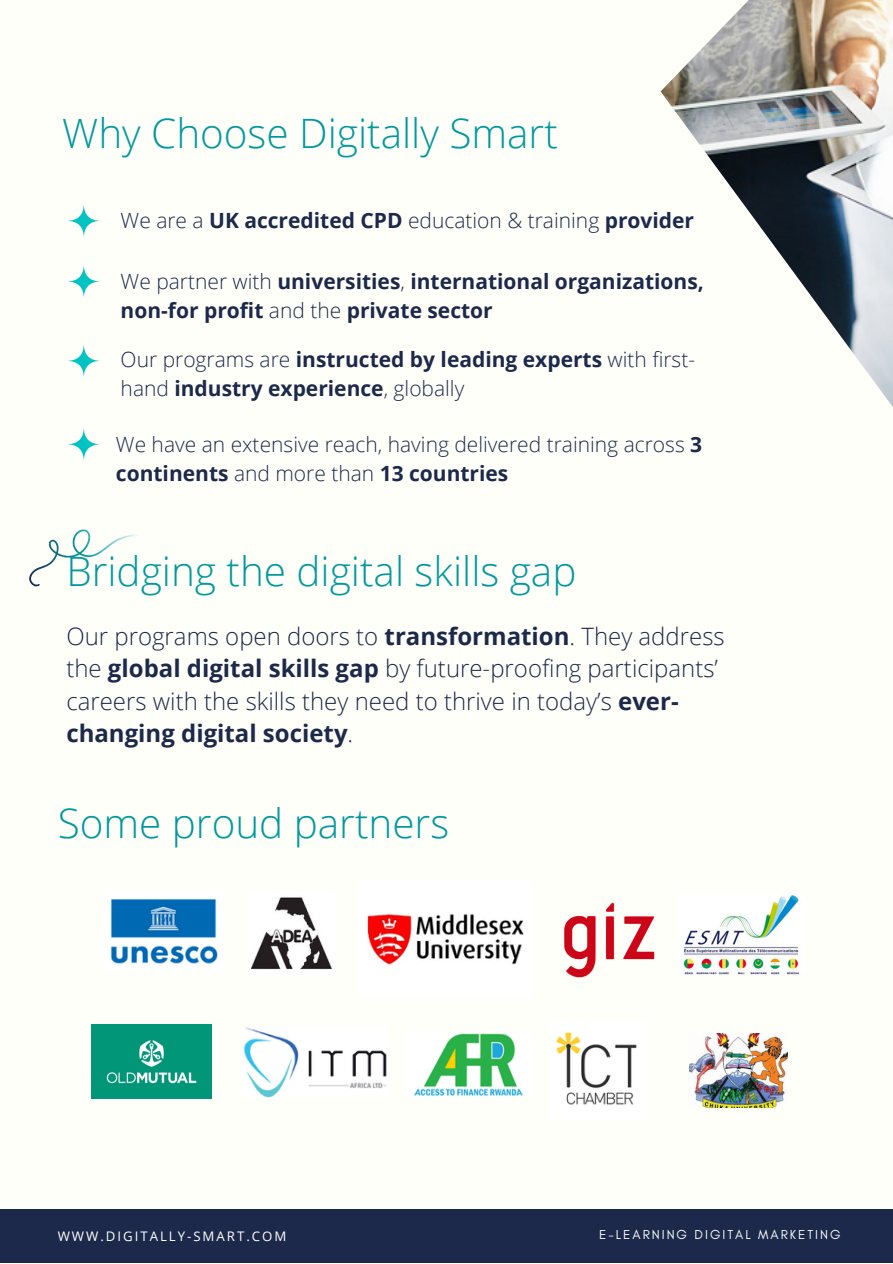
<style>
.page{position:relative;width:893px;height:1264px;background:#fff}
.page>*{position:absolute;margin:0;border:0;box-sizing:border-box;transform-origin:0 0}
.t1{font:300 40.5px "Open Sans";color:#03989e}
.t2{font:300 24px/32.5px "Open Sans";color:#1d294a}
.t3{font:700 21px/29.2px "Open Sans";color:#1d294a}
.t4{font:300 21px/29.2px "Open Sans";color:#1d294a}
.t5{font:13.2px "Glacial Indifference";letter-spacing:.15em;color:#fff}
.t6{font:13.2px "Open Sans";letter-spacing:.15em;color:#fff}
.s1{font-weight:700}
.s2{font-weight:300}
</style>
<div class="page">
<div style="left:0;top:0;width:892px;height:1262px;background:#fffff9"></div>
<svg style="left:29px;top:529px;width:109px;height:58px"></svg>
<img style="left:660px;top:0;width:232px;height:406px">
<div style="left:0;top:1209px;width:892px;height:53px;background:#1d294a"></div>
<img style="left:367px;top:914px;width:157px;height:51px">
<img style="left:251px;top:897px;width:81px;height:73px">
<img style="left:564px;top:902px;width:91px;height:75px">
<img style="left:689px;top:1033px;width:98px;height:74px">
<img style="left:414px;top:1033px;width:109px;height:63px">
<img style="left:110px;top:898px;width:108px;height:66px">
<img style="left:243px;top:1027px;width:144px;height:69px">
<img style="left:91px;top:1024px;width:121px;height:73px">
<img style="left:683px;top:895px;width:117px;height:80px">
<img style="left:556px;top:1032px;width:81px;height:73px">
<svg style="left:66px;top:203px;width:35px;height:35px"></svg>
<svg style="left:66px;top:264px;width:35px;height:35px"></svg>
<svg style="left:66px;top:343px;width:35px;height:35px"></svg>
<svg style="left:66px;top:427px;width:35px;height:35px"></svg>
<h1 class="t1" style="left:62px;top:104px;width:497px">Why Choose Digitally Smart</h1>
<p class="t4" style="left:121px;top:205px;width:575px">We are a <span class="s1">UK accredited CPD</span> education &amp; training <span class="s1">provider</span></p>
<p class="t3" style="left:121px;top:266px;width:584px"><span class="s2">We partner with</span> universities<span class="s2">,</span> international organizations, non-for profit <span class="s2">and the</span> private sector</p>
<p class="t3" style="left:121px;top:344px;width:576px"><span class="s2">Our programs are</span> instructed by leading experts <span class="s2">with first&shy;hand</span> industry experience<span class="s2">, globally</span></p>
<p class="t4" style="left:116px;top:429px;width:587px">We have an extensive reach, having delivered training across <span class="s1">3 continents</span> and more than <span class="s1">13 countries</span></p>
<h1 class="t1" style="left:66px;top:542px;width:511px">Bridging the digital skills gap</h1>
<p class="t2" style="left:66px;top:619px;width:659px">Our programs open doors to <span class="s1">transformation</span>. They address the <span class="s1">global digital skills gap</span> by future-proofing participants’ careers with the skills they need to thrive in today’s <span class="s1">ever&shy;changing digital society</span>.</p>
<h1 class="t1" style="left:58px;top:795px;width:393px">Some proud partners</h1>
<p class="t6" style="left:58px;top:1226px;width:230px">WWW.DIGITALLY-SMART.COM</p>
<p class="t5" style="left:599px;top:1226px;width:243px">E-LEARNING DIGITAL MARKETING</p>
</div>
